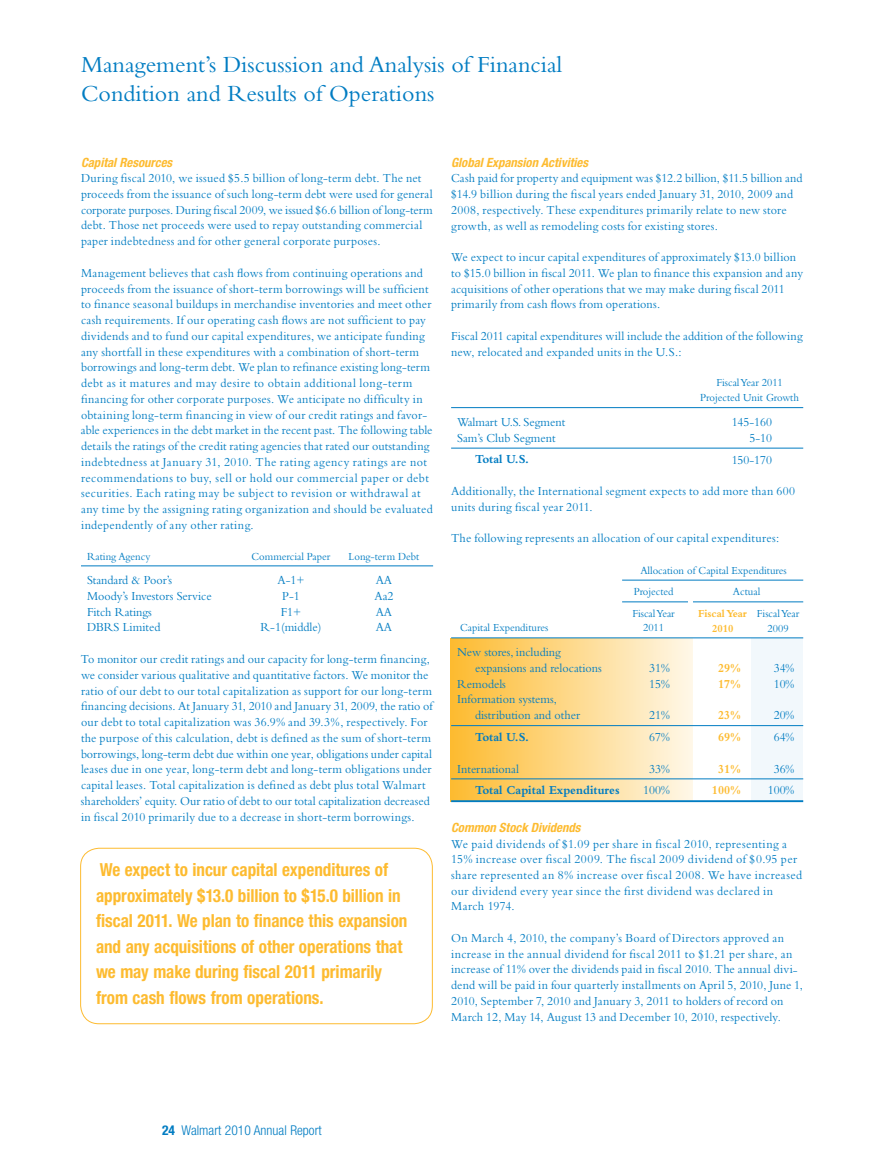
<style>
.page{position:relative;width:891px;height:1161px;background:#fff}
.page>*{position:absolute;margin:0;border:0;box-sizing:border-box;transform-origin:0 0}
.t1{font:24px/28.8px "Bembo";color:#007cc2}
.t2{font:700 condensed 18px/25.5px "Helvetica Neue";color:#fdbb30;scale:.95 1}
.t3{font:300 condensed 13.5px "Helvetica Neue";color:#007cc2}
.t4{font:12.75px/15.8px "Bembo";letter-spacing:.01em;color:#007cc2;scale:.95 1}
.t5{font:italic 700 condensed 12.75px "Helvetica Neue";color:#fdbb30}
.t6{font:700 12.75px "Bembo";color:#007cc2;scale:.95 1}
.t7{font:700 12.75px "Bembo";color:#fdbb30;scale:.95 1}
.t8{font:11.25px/15px "Bembo";color:#007cc2;text-align:center;scale:.95 1}
.t9{font:700 11.25px "Bembo";color:#fdbb30;scale:.95 1}
.s1{font-weight:400;color:#007cc2}
.s2{font-weight:700}
</style>
<div class="page">
<div style="left:451px;top:638px;width:242px;height:163px;background:linear-gradient(to right,#fcbb30,#fef7e8)"></div>
<div style="left:751px;top:638px;width:52px;height:163px;background:#f2f8fc"></div>
<hr style="left:81px;top:566px;width:352px;height:1px;background:#007cc2">
<hr style="left:451px;top:407px;width:352px;height:1px;background:#007cc2">
<hr style="left:451px;top:448px;width:352px;height:1px;background:#007cc2">
<hr style="left:622px;top:580px;width:181px;height:1px;background:#007cc2">
<hr style="left:622px;top:602px;width:181px;height:1px;background:#007cc2">
<hr style="left:451px;top:638px;width:352px;height:1px;background:#007cc2">
<hr style="left:451px;top:725px;width:352px;height:1px;background:#007cc2">
<hr style="left:451px;top:778px;width:352px;height:1px;background:#007cc2">
<hr style="left:451px;top:800px;width:352px;height:2px;background:#007cc2">
<hr style="left:689px;top:595px;width:4px;height:33px;background:#fff">
<div style="left:80px;top:848px;width:353px;height:176px;border:1px solid #fdbb30;border-radius:18px"></div>
<h1 class="t1" style="left:81px;top:50px;width:483px">Management’s Discussion and Analysis of Financial<br>Condition and Results of Operations</h1>
<p class="t5" style="left:81px;top:154px;width:93px">Capital Resources</p>
<p class="t4" style="left:81px;top:170px;width:372px">During fiscal 2010, we issued $5.5 billion of long-term debt. The net proceeds from the issuance of such long-term debt were used for general corporate purposes. During fiscal 2009, we issued $6.6 billion of long-term debt. Those net proceeds were used to repay outstanding commercial paper indebtedness and for other general corporate purposes.</p>
<p class="t4" style="left:81px;top:265px;width:372px">Management believes that cash flows from continuing operations and proceeds from the issuance of short-term borrowings will be sufficient to finance seasonal buildups in merchandise inventories and meet other cash requirements. If our operating cash flows are not sufficient to pay dividends and to fund our capital expenditures, we anticipate funding any shortfall in these expenditures with a combination of short-term borrowings and long-term debt. We plan to refinance existing long-term debt as it matures and may desire to obtain additional long-term financing for other corporate purposes. We anticipate no difficulty in obtaining long-term financing in view of our credit ratings and favor&shy;able experiences in the debt market in the recent past. The following table details the ratings of the credit rating agencies that rated our outstanding indebtedness at January 31, 2010. The rating agency ratings are not recommendations to buy, sell or hold our commercial paper or debt securities. Each rating may be subject to revision or withdrawal at any time by the assigning rating organization and should be evaluated independently of any other rating.</p>
<p class="t8" style="left:87px;top:548px;width:68px">Rating Agency</p>
<p class="t8" style="left:252px;top:548px;width:178px">Commercial Paper Long-term Debt</p>
<p class="t4" style="left:87px;top:572px;width:91px">Standard &amp; Poor’s</p>
<p class="t4" style="left:277px;top:572px;width:30px">A-1+</p>
<p class="t4" style="left:376px;top:572px;width:7px">AA</p>
<p class="t4" style="left:87px;top:588px;width:133px">Moody’s Investors Service</p>
<p class="t4" style="left:282px;top:588px;width:20px">P-1</p>
<p class="t4" style="left:375px;top:588px;width:21px">Aa2</p>
<p class="t4" style="left:87px;top:604px;width:70px">Fitch Ratings</p>
<p class="t4" style="left:281px;top:604px;width:23px">F1+</p>
<p class="t4" style="left:376px;top:604px;width:7px">AA</p>
<p class="t4" style="left:87px;top:619px;width:79px">DBRS Limited</p>
<p class="t4" style="left:261px;top:619px;width:90px">R-1(middle) AA</p>
<p class="t4" style="left:81px;top:651px;width:374px">To monitor our credit ratings and our capacity for long-term financing, we consider various qualitative and quantitative factors. We monitor the ratio of our debt to our total capitalization as support for our long-term financing decisions. At January 31, 2010 and January 31, 2009, the ratio of our debt to total capitalization was 36.9% and 39.3%, respectively. For the purpose of this calculation, debt is defined as the sum of short-term borrowings, long-term debt due within one year, obligations under capital leases due in one year, long-term debt and long-term obligations under capital leases. Total capitalization is defined as debt plus total Walmart shareholders’ equity. Our ratio of debt to our total capitalization decreased in fiscal 2010 primarily due to a decrease in short-term borrowings.</p>
<p class="t2" style="left:96px;top:857px;width:329px">We expect to incur capital expenditures of approximately $13.0 billion to $15.0 billion in fiscal 2011. We plan to finance this expansion and any acquisitions of other operations that we may make during fiscal 2011 primarily from cash flows from operations.</p>
<p class="t5" style="left:451px;top:154px;width:139px">Global Expansion Activities</p>
<p class="t4" style="left:451px;top:170px;width:371px">Cash paid for property and equipment was $12.2 billion, $11.5 billion and $14.9 billion during the fiscal years ended January 31, 2010, 2009 and 2008, respectively. These expenditures primarily relate to new store growth, as well as remodeling costs for existing stores.</p>
<p class="t4" style="left:451px;top:249px;width:372px">We expect to incur capital expenditures of approximately $13.0 billion to $15.0 billion in fiscal 2011. We plan to finance this expansion and any acquisitions of other operations that we may make during fiscal 2011 primarily from cash flows from operations.</p>
<p class="t4" style="left:451px;top:328px;width:372px">Fiscal 2011 capital expenditures will include the addition of the following new, relocated and expanded units in the U.S.:</p>
<p class="t8" style="left:700px;top:375px;width:105px">Fiscal Year 2011<br>Projected Unit Growth</p>
<p class="t4" style="left:457px;top:414px;width:115px">Walmart U.S. Segment</p>
<p class="t4" style="left:732px;top:414px;width:44px">145-160</p>
<p class="t4" style="left:457px;top:430px;width:105px">Sam’s Club Segment</p>
<p class="t4" style="left:750px;top:430px;width:25px">5-10</p>
<p class="t6" style="left:475px;top:452px;width:58px">Total U.S.</p>
<p class="t4" style="left:732px;top:451px;width:44px">150-170</p>
<p class="t4" style="left:451px;top:483px;width:364px">Additionally, the International segment expects to add more than 600 units during fiscal year 2011.</p>
<p class="t4" style="left:451px;top:530px;width:347px">The following represents an allocation of our capital expenditures:</p>
<p class="t8" style="left:634px;top:559px;width:163px;line-height:21.8px;text-align:left;text-indent:7px">Allocation of Capital Expenditures<br>Projected</p>
<p class="t8" style="left:733px;top:584px;width:30px">Actual</p>
<p class="t8" style="left:638px;top:605px;width:40px">iscal Year</p>
<p class="t9" style="left:698px;top:607px;width:108px">Fiscal Year <span class="s1">Fiscal Year</span></p>
<p class="t8" style="left:460px;top:620px;width:94px">Capital Expenditures</p>
<p class="t8" style="left:643px;top:620px;width:24px">2011</p>
<p class="t9" style="left:712px;top:622px;width:24px">2010</p>
<p class="t8" style="left:768px;top:620px;width:24px">2009</p>
<p class="t4" style="left:475px;top:644px;width:135px;text-indent:-18px">New stores, including expansions and relocations</p>
<p class="t4" style="left:649px;top:660px;width:23px">31%</p>
<p class="t7" style="left:718px;top:661px;width:26px">29%</p>
<p class="t4" style="left:774px;top:660px;width:23px">34%</p>
<p class="t4" style="left:457px;top:676px;width:53px">Remodels</p>
<p class="t4" style="left:649px;top:676px;width:23px">15%</p>
<p class="t7" style="left:718px;top:677px;width:26px">17%</p>
<p class="t4" style="left:774px;top:676px;width:23px">10%</p>
<p class="t4" style="left:475px;top:691px;width:112px;text-indent:-18px">Information systems, distribution and other</p>
<p class="t4" style="left:649px;top:707px;width:23px">21%</p>
<p class="t7" style="left:718px;top:708px;width:26px">23%</p>
<p class="t4" style="left:774px;top:707px;width:23px">20%</p>
<p class="t6" style="left:475px;top:730px;width:58px">Total U.S.</p>
<p class="t4" style="left:649px;top:729px;width:23px">67%</p>
<p class="t7" style="left:718px;top:730px;width:26px">69%</p>
<p class="t4" style="left:774px;top:729px;width:23px">64%</p>
<p class="t4" style="left:457px;top:760px;width:67px">International</p>
<p class="t4" style="left:649px;top:760px;width:23px">33%</p>
<p class="t7" style="left:718px;top:761px;width:26px">31%</p>
<p class="t4" style="left:774px;top:760px;width:23px">36%</p>
<p class="t6" style="left:475px;top:783px;width:154px">Total Capital Expenditures</p>
<p class="t4" style="left:643px;top:782px;width:29px">100%</p>
<p class="t7" style="left:712px;top:783px;width:32px">100%</p>
<p class="t4" style="left:768px;top:782px;width:29px">100%</p>
<p class="t5" style="left:451px;top:819px;width:131px">Common Stock Dividends</p>
<p class="t4" style="left:451px;top:835px;width:371px">We paid dividends of $1.09 per share in fiscal 2010, representing a 15% increase over fiscal 2009. The fiscal 2009 dividend of $0.95 per share represented an 8% increase over fiscal 2008. We have increased our dividend every year since the first dividend was declared in March 1974.</p>
<p class="t4" style="left:451px;top:930px;width:372px">On March 4, 2010, the company’s Board of Directors approved an increase in the annual dividend for fiscal 2011 to $1.21 per share, an increase of 11% over the dividends paid in fiscal 2010. The annual divi&shy;dend will be paid in four quarterly installments on April 5, 2010, June 1, 2010, September 7, 2010 and January 3, 2011 to holders of record on March 12, May 14, August 13 and December 10, 2010, respectively.</p>
<p class="t3" style="left:162px;top:1123px;width:161px"><span class="s2">24</span> Walmart 2010 Annual Report</p>
</div>
